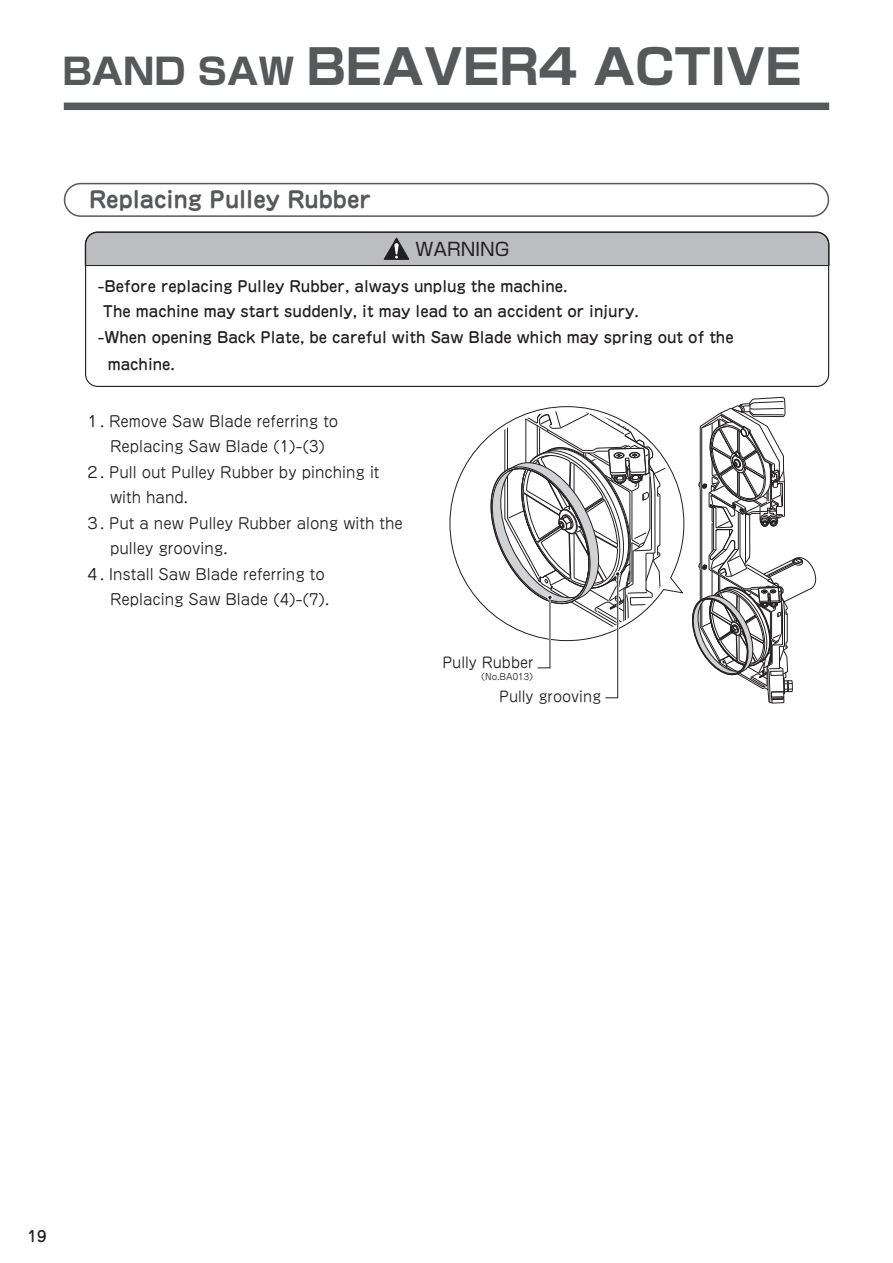
<style>
.page{position:relative;width:893px;height:1263px;background:#fff}
.page>*{position:absolute;margin:0;border:0;box-sizing:border-box;transform-origin:0 0}
.t1{font:700 48px "Shin Go Pro";color:#57585a}
.t2{font:700 22.5px "Jun 501 Pro";color:#57585a}
.t3{font:18px "Shin Go Pro";color:#231f20}
.t4{font:15px/25.5px "Jun 201 Pro";color:#231f20}
.t5{font:500 15px "Jun 34 Pro";color:#231f20}
.t6{font:14.55px "Jun 201 Pro";color:#231f20}
.t7{font:8.7px "Jun 201 Pro";color:#231f20}
.s1{font-size:36px}
</style>
<div class="page">
<div style="left:64px;top:103px;width:765px;height:7px;background:#57585a"></div>
<div style="left:64px;top:183px;width:765px;height:34px;border:2px solid #57585a;border-radius:16px"></div>
<svg style="left:692px;top:397px;width:125px;height:307px"></svg>
<svg style="left:449px;top:406px;width:235px;height:202px"></svg>
<svg style="left:485px;top:411px;width:195px;height:288px"></svg>
<svg style="left:85px;top:232px;width:744px;height:34px;background:#b1b2b4"></svg>
<h1 class="t1" style="left:62px;top:28px;width:741px"><span class="s1">BAND SAW</span> BEAVER4 ACTIVE</h1>
<h2 class="t2" style="left:89px;top:182px;width:283px">Replacing Pulley Rubber</h2>
<p class="t3" style="left:415px;top:234px;width:95px">WARNING</p>
<p class="t5" style="left:98px;top:274px;width:471px">-Before replacing Pulley Rubber, always unplug the machine.</p>
<p class="t5" style="left:103px;top:300px;width:538px">The machine may start suddenly, it may lead to an accident or injury.</p>
<p class="t5" style="left:98px;top:325px;width:637px">-When opening Back Plate, be careful with Saw Blade which may spring out of the</p>
<p class="t5" style="left:108px;top:352px;width:69px">machine.</p>
<p class="t4" style="left:110px;top:407px;width:230px;text-indent:-25px">１. Remove Saw Blade referring to<br>Replacing Saw Blade (1)-(3)</p>
<p class="t4" style="left:110px;top:458px;width:271px;text-indent:-25px">２. Pull out Pulley Rubber by pinching it with hand.</p>
<p class="t4" style="left:110px;top:509px;width:294px;text-indent:-25px">３. Put a new Pulley Rubber along with the pulley grooving.</p>
<p class="t4" style="left:110px;top:560px;width:221px;text-indent:-25px">４. Install Saw Blade referring to<br>Replacing Saw Blade (4)-(7).</p>
<p class="t6" style="left:442px;top:651px;width:93px">Pully Rubber</p>
<p class="t7" style="left:476px;top:670px;width:63px">（No.BA013）</p>
<p class="t6" style="left:499px;top:685px;width:104px">Pully grooving</p>
<p class="t5" style="left:28px;top:1224px;width:20px">19</p>
</div>
